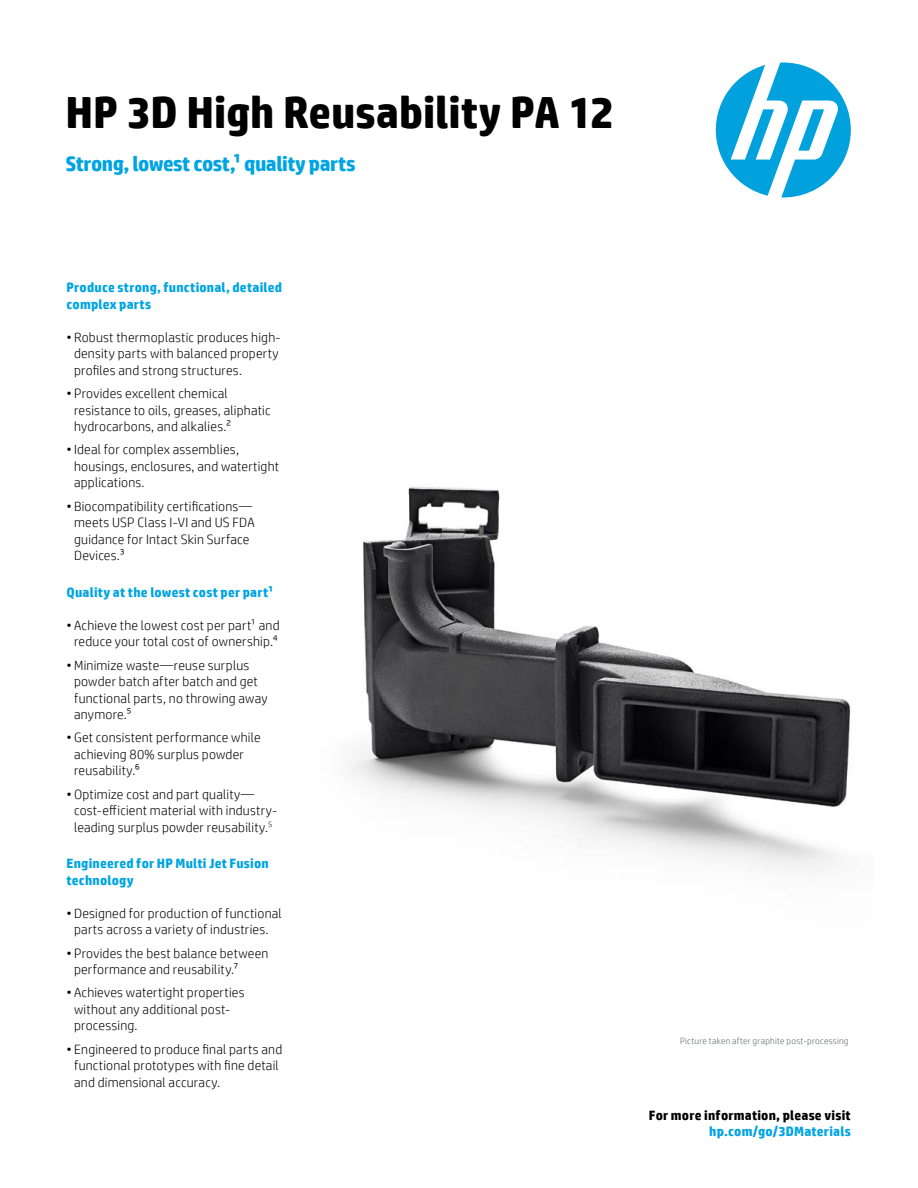
<style>
.page{position:relative;width:918px;height:1188px;background:#fff}
.page>*{position:absolute;margin:0;border:0;box-sizing:border-box;transform-origin:0 0}
.t1{font:700 45px "HP Simplified";color:#000}
.t2{font:700 21px "HP Simplified";letter-spacing:-.02em;color:#00a4e3}
.t3{font:300 13.5px/16.5px "HP Simplified";letter-spacing:.015em;color:#000}
.t4{font:700 13.5px/16.5px "HP Simplified";letter-spacing:.015em;color:#00a4e3}
.t5{font:700 13.5px "HP Simplified";letter-spacing:.015em;color:#000}
.t6{font:300 9px "HP Simplified";letter-spacing:.03em;color:#5e6468}
</style>
<div class="page">
<img style="left:350px;top:486px;width:501px;height:384px">
<svg style="left:716px;top:63px;width:135px;height:135px"></svg>
<h1 class="t1" style="left:65px;top:83px;width:550px">HP 3D High Reusability PA 12</h1>
<h2 class="t2" style="left:65px;top:150px;width:292px">Strong, lowest cost,1 quality parts</h2>
<p class="t4" style="left:67px;top:280px;width:217px">Produce strong, functional, detailed complex parts</p>
<p class="t3" style="left:74px;top:329px;width:208px;text-indent:-8px">• Robust thermoplastic produces high&shy;density parts with balanced property profiles and strong structures.</p>
<p class="t3" style="left:74px;top:385px;width:198px;text-indent:-8px">• Provides excellent chemical resistance to oils, greases, aliphatic hydrocarbons, and alkalies.2</p>
<p class="t3" style="left:74px;top:441px;width:207px;text-indent:-8px">•Ideal for complex assemblies, housings, enclosures, and watertight applications.</p>
<p class="t3" style="left:74px;top:497px;width:182px;text-indent:-8px">• Biocompatibility certifications— meets USP Class I-VI and US FDA guidance for Intact Skin Surface<br>Devices.3</p>
<p class="t4" style="left:67px;top:584px;width:208px">Quality at the lowest cost per part1</p>
<p class="t3" style="left:67px;top:617px;width:215px;text-align:center">• Achieve the lowest cost per part1 and reduce your total cost of ownership.4</p>
<p class="t3" style="left:74px;top:656px;width:195px;text-indent:-8px">•Minimize waste—reuse surplus powder batch after batch and get functional parts, no throwing away anymore.5</p>
<p class="t3" style="left:74px;top:729px;width:188px;text-indent:-8px">• Get consistent performance while achieving 80% surplus powder reusability.6</p>
<p class="t3" style="left:74px;top:785px;width:205px;text-indent:-8px">• Optimize cost and part quality— cost-efficient material with industry&shy;leading surplus powder reusability.<sup>5</sup></p>
<p class="t4" style="left:67px;top:856px;width:204px">Engineered for HP Multi Jet Fusion technology</p>
<p class="t3" style="left:67px;top:905px;width:217px;text-align:center">• Designed for production of functional parts across a variety of industries.</p>
<p class="t3" style="left:74px;top:944px;width:196px;text-indent:-8px">• Provides the best balance between performance and reusability.7</p>
<p class="t3" style="left:74px;top:984px;width:172px;text-indent:-8px">• Achieves watertight properties without any additional post&shy;processing.</p>
<p class="t3" style="left:74px;top:1040px;width:210px;text-indent:-8px">• Engineered to produce final parts and functional prototypes with fine detail and dimensional accuracy.</p>
<p class="t6" style="left:680px;top:1035px;width:170px">Picture taken after graphite post-processing</p>
<p class="t5" style="left:649px;top:1106px;width:203px">For more information, please visit</p>
<p class="t4" style="left:709px;top:1123px;width:143px">hp.com/go/3DMaterials</p>
</div>
